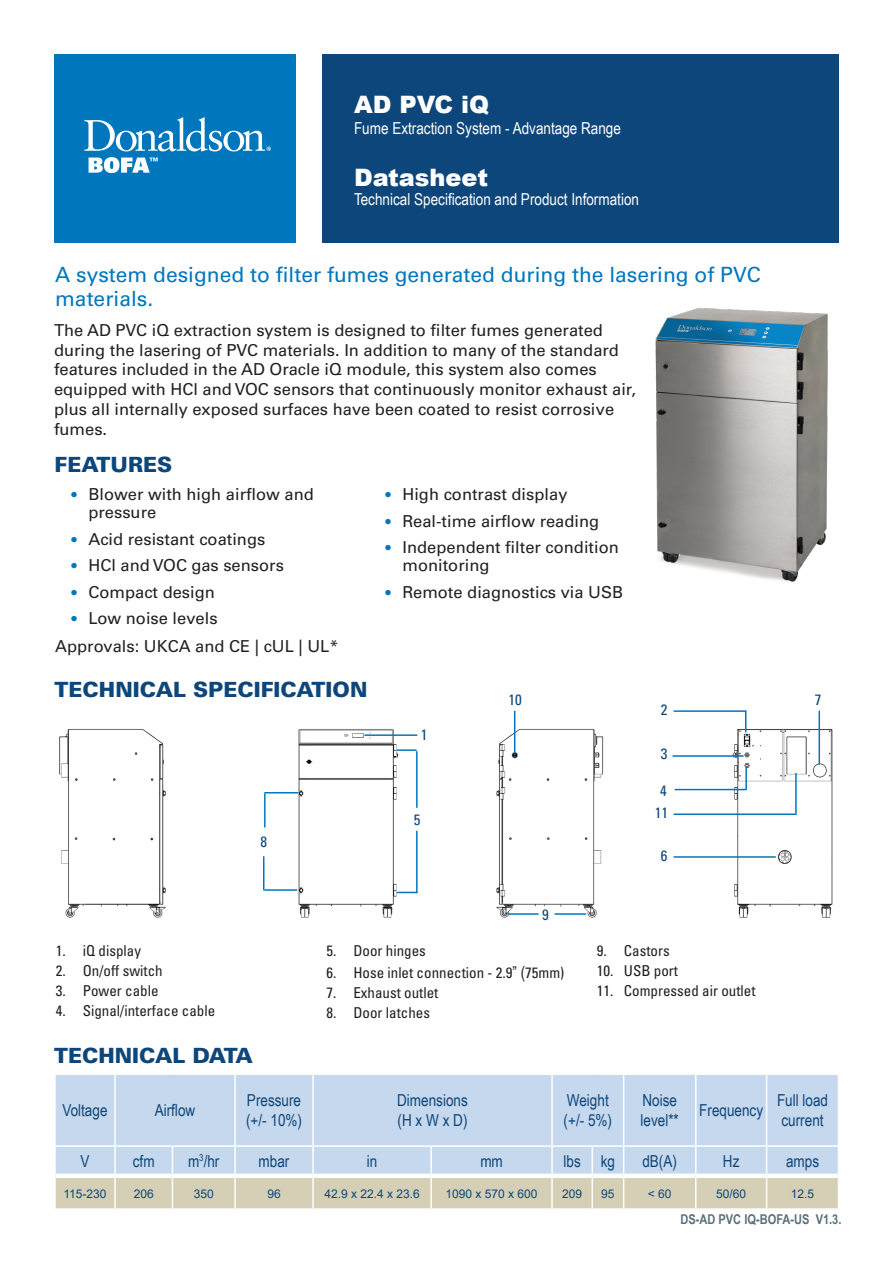
<style>
.page{position:relative;width:893px;height:1263px;background:#fff}
.page>*{position:absolute;margin:0;border:0;box-sizing:border-box;transform-origin:0 0}
.t1{font:900 24px "Arial";color:#fff}
.Paragraph_Main_Text_-_Larger{font:21px/24px "Univers LT Std";color:#0077bd}
.Section_Title_-_Dark_Blue{font:900 21px "Univers LT Std";color:#0d467a}
.Paragraph_Main_Text_-_Larger-2{font:16.5px/19.8px "Univers LT Std";color:#231f20}
.Table_Header{font:16.5px/19.8px "Arial Narrow";color:#0d467a}
.t2{font:16.5px "Arial Narrow";color:#fff}
.t3{font:condensed 15px "Univers LT Std";color:#231f20}
.Small_main_text{font:condensed 15px "Univers LT Std";color:#0d467a}
.t4{font:700 13.5px "Arial Narrow";color:#5a707b}
.Table_Text{font:12px "Arial";color:#0d467a}
.s1{font-size:15px;color:#0077bd}
.s2{font-family:"Arial Narrow";font-stretch:normal;font-size:16.5px}
</style>
<div class="page">
<div style="left:54px;top:54px;width:242px;height:188px;background:#0077bd"></div>
<div style="left:322px;top:54px;width:517px;height:188px;background:#0d467a"></div>
<svg style="left:89px;top:157px;width:69px;height:16px"></svg>
<svg style="left:84px;top:117px;width:187px;height:34px"></svg>
<img style="left:655px;top:308px;width:173px;height:274px">
<div style="left:56px;top:1075px;width:782px;height:70px;background:#c6d8ee"></div>
<hr style="left:114px;top:1075px;width:2px;height:70px;background:#fff">
<hr style="left:234px;top:1075px;width:2px;height:70px;background:#fff">
<hr style="left:312px;top:1075px;width:2px;height:70px;background:#fff">
<hr style="left:551px;top:1075px;width:2px;height:70px;background:#fff">
<hr style="left:623px;top:1075px;width:1px;height:70px;background:#fff">
<hr style="left:695px;top:1075px;width:1px;height:70px;background:#fff">
<hr style="left:766px;top:1075px;width:1px;height:70px;background:#fff">
<svg style="left:55px;top:1147px;width:783px;height:62px;background:#cfd4d1"></svg>
<hr style="left:234px;top:1147px;width:2px;height:26px;background:#fff">
<hr style="left:312px;top:1147px;width:2px;height:26px;background:#fff">
<div style="left:56px;top:1173px;width:59px;height:5px;background:#fff"></div>
<div style="left:115px;top:1173px;width:57px;height:5px;background:#fff"></div>
<div style="left:172px;top:1173px;width:63px;height:5px;background:#fff"></div>
<div style="left:235px;top:1173px;width:78px;height:5px;background:#fff"></div>
<div style="left:313px;top:1173px;width:118px;height:5px;background:#fff"></div>
<div style="left:431px;top:1173px;width:121px;height:5px;background:#fff"></div>
<div style="left:552px;top:1173px;width:40px;height:5px;background:#fff"></div>
<div style="left:592px;top:1173px;width:32px;height:5px;background:#fff"></div>
<div style="left:624px;top:1173px;width:72px;height:5px;background:#fff"></div>
<div style="left:696px;top:1173px;width:71px;height:5px;background:#fff"></div>
<div style="left:767px;top:1173px;width:71px;height:5px;background:#fff"></div>
<img style="left:59px;top:715px;width:774px;height:203px">
<hr style="left:674px;top:856px;width:101px;height:2px;background:#0077bd">
<hr style="left:416px;top:831px;width:2px;height:61px;background:#0077bd">
<hr style="left:263px;top:857px;width:1px;height:33px;background:#0077bd">
<hr style="left:416px;top:752px;width:2px;height:55px;background:#0077bd">
<hr style="left:264px;top:794px;width:2px;height:33px;background:#0077bd">
<svg style="left:397px;top:892px;width:20px;height:1px"></svg>
<hr style="left:265px;top:889px;width:32px;height:2px;background:#0077bd">
<svg style="left:397px;top:749px;width:19px;height:2px"></svg>
<hr style="left:265px;top:792px;width:33px;height:1px;background:#0077bd">
<hr style="left:555px;top:913px;width:31px;height:2px;background:#0077bd">
<hr style="left:365px;top:734px;width:52px;height:2px;background:#0077bd">
<hr style="left:508px;top:913px;width:30px;height:2px;background:#0077bd">
<hr style="left:674px;top:813px;width:122px;height:2px;background:#0077bd">
<hr style="left:795px;top:773px;width:2px;height:40px;background:#0077bd">
<hr style="left:675px;top:789px;width:71px;height:1px;background:#0077bd">
<hr style="left:673px;top:755px;width:70px;height:2px;background:#0077bd">
<hr style="left:674px;top:710px;width:72px;height:2px;background:#0077bd">
<hr style="left:745px;top:768px;width:2px;height:21px;background:#0077bd">
<svg style="left:745px;top:712px;width:1px;height:20px"></svg>
<hr style="left:818px;top:711px;width:2px;height:53px;background:#0077bd">
<hr style="left:514px;top:711px;width:1px;height:42px;background:#0077bd">
<h1 class="t1" style="left:354px;top:87px;width:137px">AD PVC iQ</h1>
<p class="t2" style="left:354px;top:116px;width:269px">Fume Extraction System - Advantage Range</p>
<h1 class="t1" style="left:354px;top:160px;width:136px">Datasheet</h1>
<p class="t2" style="left:354px;top:188px;width:287px">Technical Specification and Product Information</p>
<p class="Paragraph_Main_Text_-_Larger" style="left:55px;top:263px;width:707px">A system designed to filter fumes generated during the lasering of PVC materials.</p>
<p class="Paragraph_Main_Text_-_Larger-2" style="left:54px;top:320px;width:584px">The AD PVC iQ extraction system is designed to filter fumes generated during the lasering of PVC materials. In addition to many of the standard features included in the AD Oracle iQ module, this system also comes equipped with HCl and VOC sensors that continuously monitor exhaust air, plus all internally exposed surfaces have been coated to resist corrosive fumes.</p>
<p class="Section_Title_-_Dark_Blue" style="left:55px;top:452px;width:119px">FEATURES</p>
<p class="Paragraph_Main_Text_-_Larger-2" style="left:88px;top:485px;width:227px;line-height:18px;text-indent:-17px"><span class="s1">•</span> Blower with high airflow and pressure</p>
<p class="Paragraph_Main_Text_-_Larger-2" style="left:71px;top:529px;width:195px"><span class="s1">•</span> Acid resistant coatings</p>
<p class="Paragraph_Main_Text_-_Larger-2" style="left:71px;top:555px;width:214px"><span class="s1">•</span> HCl and VOC gas sensors</p>
<p class="Paragraph_Main_Text_-_Larger-2" style="left:71px;top:582px;width:145px"><span class="s1">•</span> Compact design</p>
<p class="Paragraph_Main_Text_-_Larger-2" style="left:71px;top:608px;width:148px"><span class="s1">•</span> Low noise levels</p>
<p class="Paragraph_Main_Text_-_Larger-2" style="left:55px;top:637px;width:285px">Approvals: UKCA and CE | cUL | UL*</p>
<p class="Section_Title_-_Dark_Blue" style="left:55px;top:676px;width:314px">TECHNICAL SPECIFICATION</p>
<p class="Small_main_text" style="left:261px;top:832px;width:8px">8</p>
<p class="Paragraph_Main_Text_-_Larger-2" style="left:385px;top:484px;width:184px"><span class="s1">•</span> High contrast display</p>
<p class="Paragraph_Main_Text_-_Larger-2" style="left:385px;top:511px;width:215px"><span class="s1">•</span> Real-time airflow reading</p>
<p class="Paragraph_Main_Text_-_Larger-2" style="left:402px;top:538px;width:218px;line-height:18px;text-indent:-17px"><span class="s1">•</span> Independent filter condition monitoring</p>
<p class="Paragraph_Main_Text_-_Larger-2" style="left:385px;top:582px;width:239px"><span class="s1">•</span> Remote diagnostics via USB</p>
<p class="Small_main_text" style="left:421px;top:725px;width:8px">1</p>
<p class="Small_main_text" style="left:414px;top:810px;width:8px">5</p>
<p class="Small_main_text" style="left:508px;top:690px;width:15px">10</p>
<p class="Small_main_text" style="left:815px;top:690px;width:8px">7</p>
<p class="Small_main_text" style="left:661px;top:700px;width:8px">2</p>
<p class="Small_main_text" style="left:661px;top:744px;width:8px">3</p>
<p class="Small_main_text" style="left:660px;top:781px;width:8px">4</p>
<p class="Small_main_text" style="left:655px;top:803px;width:15px">11</p>
<p class="Small_main_text" style="left:542px;top:905px;width:8px">9</p>
<p class="Small_main_text" style="left:661px;top:847px;width:8px">6</p>
<p class="t3" style="left:56px;top:941px;width:87px">1. iQ display</p>
<p class="t3" style="left:56px;top:961px;width:108px">2. On/off switch</p>
<p class="t3" style="left:56px;top:981px;width:104px">3. Power cable</p>
<p class="t3" style="left:56px;top:1001px;width:161px">4. Signal/interface cable</p>
<p class="Section_Title_-_Dark_Blue" style="left:54px;top:1043px;width:200px">TECHNICAL DATA</p>
<p class="t3" style="left:326px;top:941px;width:101px">5. Door hinges</p>
<p class="t3" style="left:326px;top:963px;width:240px">6. Hose inlet connection - 2.9<span class="s2">” (</span>75mm)</p>
<p class="t3" style="left:326px;top:983px;width:113px">7. Exhaust outlet</p>
<p class="t3" style="left:326px;top:1003px;width:105px">8. Door latches</p>
<p class="t3" style="left:597px;top:941px;width:74px">9. Castors</p>
<p class="t3" style="left:597px;top:961px;width:83px">10. USB port</p>
<p class="t3" style="left:597px;top:981px;width:160px">11. Compressed air outlet</p>
<p class="Table_Header" style="left:62px;top:1100px;width:47px">Voltage</p>
<p class="Table_Header" style="left:155px;top:1100px;width:42px">Airflow</p>
<p class="Table_Header" style="left:246px;top:1090px;width:58px">Pressure (+/- 10%)</p>
<p class="Table_Header" style="left:397px;top:1090px;width:72px">Dimensions (H x W x D)</p>
<p class="Table_Header" style="left:564px;top:1090px;width:50px">Weight (+/- 5%)</p>
<p class="Table_Header" style="left:640px;top:1090px;width:40px">Noise level**</p>
<p class="Table_Header" style="left:699px;top:1100px;width:65px">Frequency</p>
<p class="Table_Header" style="left:777px;top:1090px;width:53px">Full load current</p>
<p class="Table_Header" style="left:80px;top:1150px;width:11px">V</p>
<p class="Table_Header" style="left:133px;top:1150px;width:23px">cfm</p>
<p class="Table_Header" style="left:188px;top:1150px;width:33px">m<sup>3</sup>/hr</p>
<p class="Table_Header" style="left:259px;top:1150px;width:32px">mbar</p>
<p class="Table_Header" style="left:367px;top:1150px;width:12px">in</p>
<p class="Table_Header" style="left:480px;top:1150px;width:24px">mm</p>
<p class="Table_Header" style="left:563px;top:1150px;width:19px">lbs</p>
<p class="Table_Header" style="left:601px;top:1150px;width:16px">kg</p>
<p class="Table_Header" style="left:642px;top:1150px;width:36px">dB(A)</p>
<p class="Table_Header" style="left:723px;top:1150px;width:18px">Hz</p>
<p class="Table_Header" style="left:786px;top:1150px;width:35px">amps</p>
<p class="Table_Text" style="left:63px;top:1185px;width:45px">115-230</p>
<p class="Table_Text" style="left:134px;top:1185px;width:22px">206</p>
<p class="Table_Text" style="left:194px;top:1185px;width:22px">350</p>
<p class="Table_Text" style="left:267px;top:1185px;width:15px">96</p>
<p class="Table_Text" style="left:324px;top:1185px;width:97px">42.9 x 22.4 x 23.6</p>
<p class="Table_Text" style="left:446px;top:1185px;width:94px">1090 x 570 x 600</p>
<p class="Table_Text" style="left:562px;top:1185px;width:22px">209</p>
<p class="Table_Text" style="left:601px;top:1185px;width:15px">95</p>
<p class="Table_Text" style="left:648px;top:1185px;width:25px">&lt; 60</p>
<p class="Table_Text" style="left:716px;top:1185px;width:32px">50/60</p>
<p class="Table_Text" style="left:791px;top:1185px;width:25px">12.5</p>
<p class="t4" style="left:680px;top:1209px;width:163px">DS-AD PVC IQ-BOFA-US V1.3.</p>
</div>
